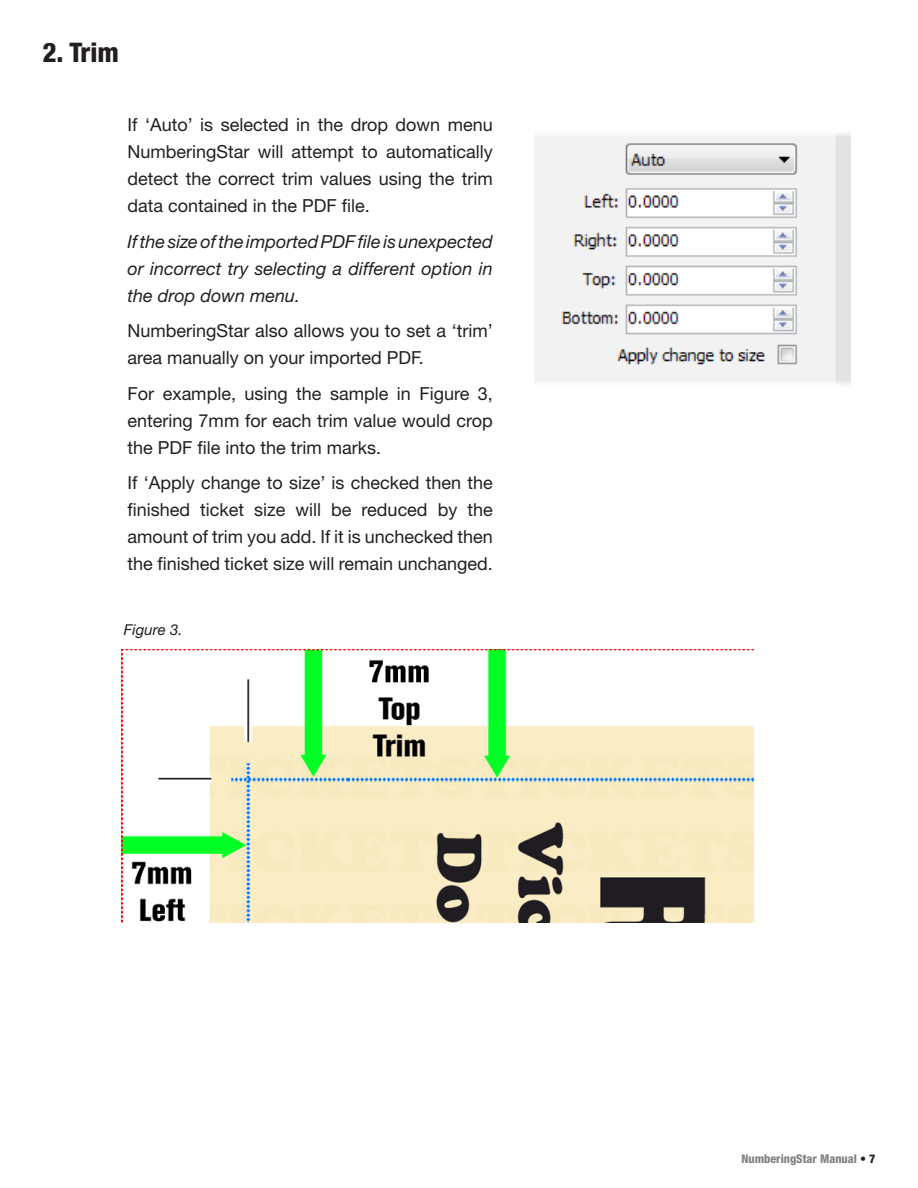
<style>
.page{position:relative;width:918px;height:1188px;background:#fff}
.page>*{position:absolute;margin:0;border:0;box-sizing:border-box;transform-origin:0 0}
.section_header{font:800 condensed 27px "Helvetica Neue LT Std";color:#231f20}
.main_text{font:18px/27px "Helvetica Neue LT Std";color:#231f20;text-align:justify}
.main_text-2{font:italic 18px/27px "Helvetica Neue LT Std";color:#231f20;text-align:justify}
.fig{font:italic 15px "Helvetica Neue LT Std";color:#231f20}
.t1{font:800 condensed 12px "Helvetica Neue LT Std";color:#808285}
.s1{color:#231f20}
</style>
<div class="page">
<img style="left:121px;top:650px;width:632px;height:273px">
<img style="left:535px;top:134px;width:316px;height:250px">
<p class="section_header" style="left:43px;top:35px;width:78px">2. Trim</p>
<p class="main_text" style="left:128px;top:111px;width:367px">If ‘Auto’ is selected in the drop down menu NumberingStar will attempt to automatically detect the correct trim values using the trim data contained in the PDF file.</p>
<p class="main_text-2" style="left:128px;top:228px;width:367px">If the size of the imported PDF file is unexpected or incorrect try selecting a different option in the drop down menu.</p>
<p class="main_text" style="left:128px;top:317px;width:367px">NumberingStar also allows you to set a ‘trim’ area manually on your imported PDF.</p>
<p class="main_text" style="left:128px;top:380px;width:367px">For example, using the sample in Figure 3, entering 7mm for each trim value would crop the PDF file into the trim marks.</p>
<p class="main_text" style="left:128px;top:469px;width:367px">If ‘Apply change to size’ is checked then the finished ticket size will be reduced by the amount of trim you add. If it is unchecked then the finished ticket size will remain unchanged.</p>
<p class="fig" style="left:124px;top:620px;width:60px">Figure 3.</p>
<p class="t1" style="left:741px;top:1152px;width:136px">NumberingStar Manual <span class="s1">• 7</span></p>
</div>
